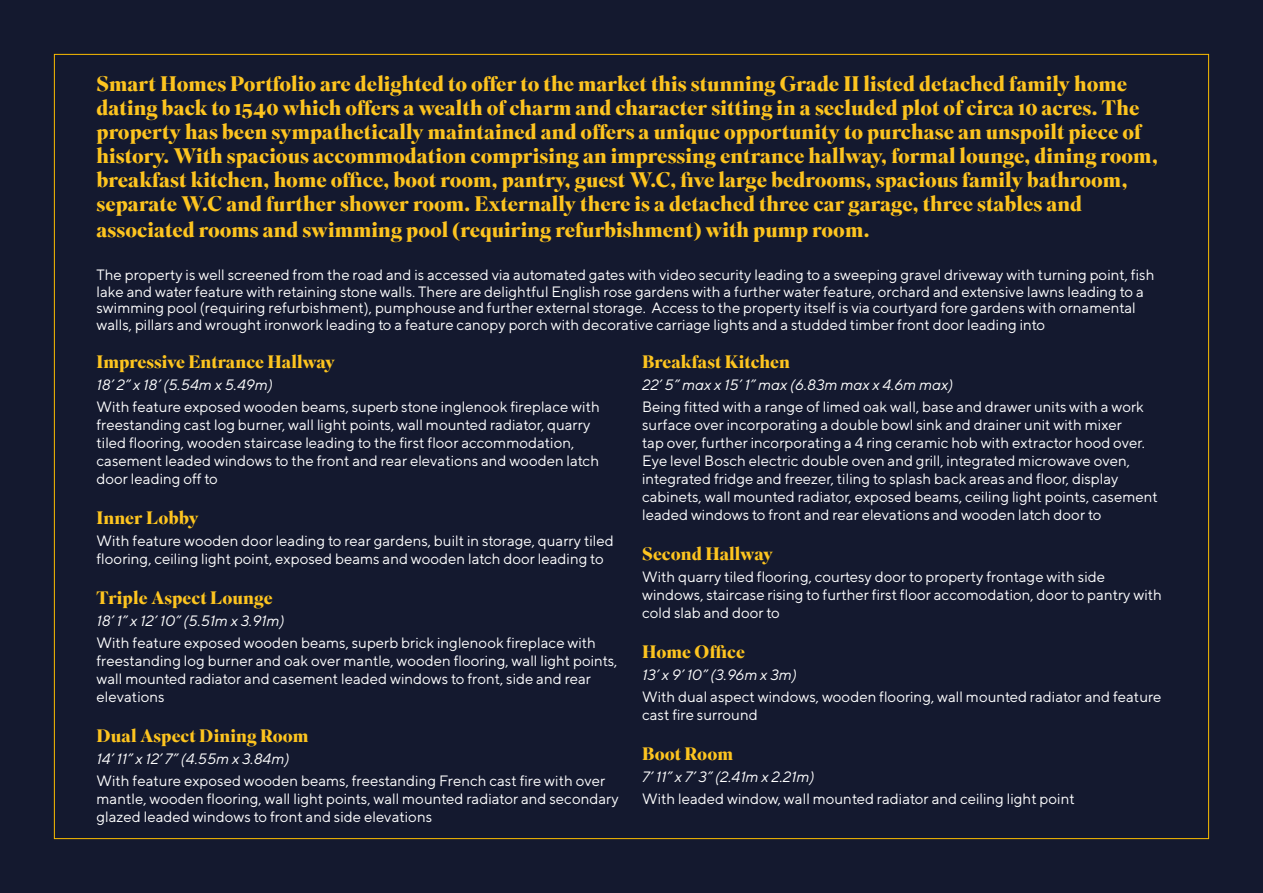
<style>
.page{position:relative;width:1263px;height:893px;background:#14192f}
.page>*{position:absolute;margin:0;border:0;box-sizing:border-box;transform-origin:0 0}
.t1{font:700 21px/24.3px "Superior Title";color:#fdc41f}
.t2{font:700 18px "Superior Title";color:#fdc41f}
.t3{font:15px/18px "TT Norms";color:#fff}
.t4{font:italic 15px "TT Norms";color:#fff}
</style>
<div class="page">
<p class="t1" style="left:97px;top:73px;width:1063px">Smart Homes Portfolio are delighted to offer to the market this stunning Grade II listed detached family home dating back to 1540 which offers a wealth of charm and character sitting in a secluded plot of circa 10 acres. The property has been sympathetically maintained and offers a unique opportunity to purchase an unspoilt piece of history. With spacious accommodation comprising an impressing entrance hallway, formal lounge, dining room, breakfast kitchen, home office, boot room, pantry, guest W.C, five large bedrooms, spacious family bathroom, separate W.C and further shower room. Externally there is a detached three car garage, three stables and associated rooms and swimming pool (requiring refurbishment) with pump room.</p>
<p class="t3" style="left:97px;top:266px;width:1059px;line-height:16.5px">The property is well screened from the road and is accessed via automated gates with video security leading to a sweeping gravel driveway with turning point, fish lake and water feature with retaining stone walls. There are delightful English rose gardens with a further water feature, orchard and extensive lawns leading to a swimming pool (requiring refurbishment), pumphouse and further external storage. Access to the property itself is via courtyard fore gardens with ornamental walls, pillars and wrought ironwork leading to a feature canopy porch with decorative carriage lights and a studded timber front door leading into</p>
<p class="t2" style="left:97px;top:350px;width:240px">Impressive Entrance Hallway</p>
<p class="t4" style="left:97px;top:375px;width:178px">18’ 2” x 18’ (5.54m x 5.49m)</p>
<p class="t3" style="left:97px;top:398px;width:505px">With feature exposed wooden beams, superb stone inglenook fireplace with freestanding cast log burner, wall light points, wall mounted radiator, quarry tiled flooring, wooden staircase leading to the first floor accommodation, casement leaded windows to the front and rear elevations and wooden latch door leading off to</p>
<p class="t2" style="left:97px;top:506px;width:104px">Inner Lobby</p>
<p class="t3" style="left:97px;top:531px;width:519px">With feature wooden door leading to rear gardens, built in storage, quarry tiled flooring, ceiling light point, exposed beams and wooden latch door leading to</p>
<p class="t2" style="left:97px;top:586px;width:178px">Triple Aspect Lounge</p>
<p class="t4" style="left:97px;top:611px;width:190px">18’ 1” x 12’ 10” (5.51m x 3.91m)</p>
<p class="t3" style="left:97px;top:633px;width:522px">With feature exposed wooden beams, superb brick inglenook fireplace with freestanding log burner and oak over mantle, wooden flooring, wall light points, wall mounted radiator and casement leaded windows to front, side and rear elevations</p>
<p class="t2" style="left:97px;top:724px;width:214px">Dual Aspect Dining Room</p>
<p class="t4" style="left:97px;top:749px;width:194px">14’ 11” x 12’ 7” (4.55m x 3.84m)</p>
<p class="t3" style="left:97px;top:772px;width:524px">With feature exposed wooden beams, freestanding French cast fire with over mantle, wooden flooring, wall light points, wall mounted radiator and secondary glazed leaded windows to front and side elevations</p>
<p class="t2" style="left:642px;top:350px;width:149px">Breakfast Kitchen</p>
<p class="t4" style="left:642px;top:375px;width:313px">22’ 5” max x 15’ 1” max (6.83m max x 4.6m max)</p>
<p class="t3" style="left:642px;top:398px;width:517px">Being fitted with a range of limed oak wall, base and drawer units with a work surface over incorporating a double bowl sink and drainer unit with mixer<br>tap over, further incorporating a 4 ring ceramic hob with extractor hood over.<br>Eye level Bosch electric double oven and grill, integrated microwave oven, integrated fridge and freezer, tiling to splash back areas and floor, display cabinets, wall mounted radiator, exposed beams, ceiling light points, casement leaded windows to front and rear elevations and wooden latch door to</p>
<p class="t2" style="left:642px;top:542px;width:132px">Second Hallway</p>
<p class="t3" style="left:642px;top:567px;width:521px">With quarry tiled flooring, courtesy door to property frontage with side windows, staircase rising to further first floor accomodation, door to pantry with cold slab and door to</p>
<p class="t2" style="left:642px;top:640px;width:104px">Home Office</p>
<p class="t4" style="left:642px;top:665px;width:156px">13’ x 9’ 10” (3.96m x 3m)</p>
<p class="t3" style="left:642px;top:687px;width:521px">With dual aspect windows, wooden flooring, wall mounted radiator and feature cast fire surround</p>
<p class="t2" style="left:642px;top:742px;width:93px">Boot Room</p>
<p class="t4" style="left:642px;top:767px;width:174px">7’ 11” x 7’ 3” (2.41m x 2.21m)</p>
<p class="t3" style="left:642px;top:790px;width:434px">With leaded window, wall mounted radiator and ceiling light point</p>
</div>
